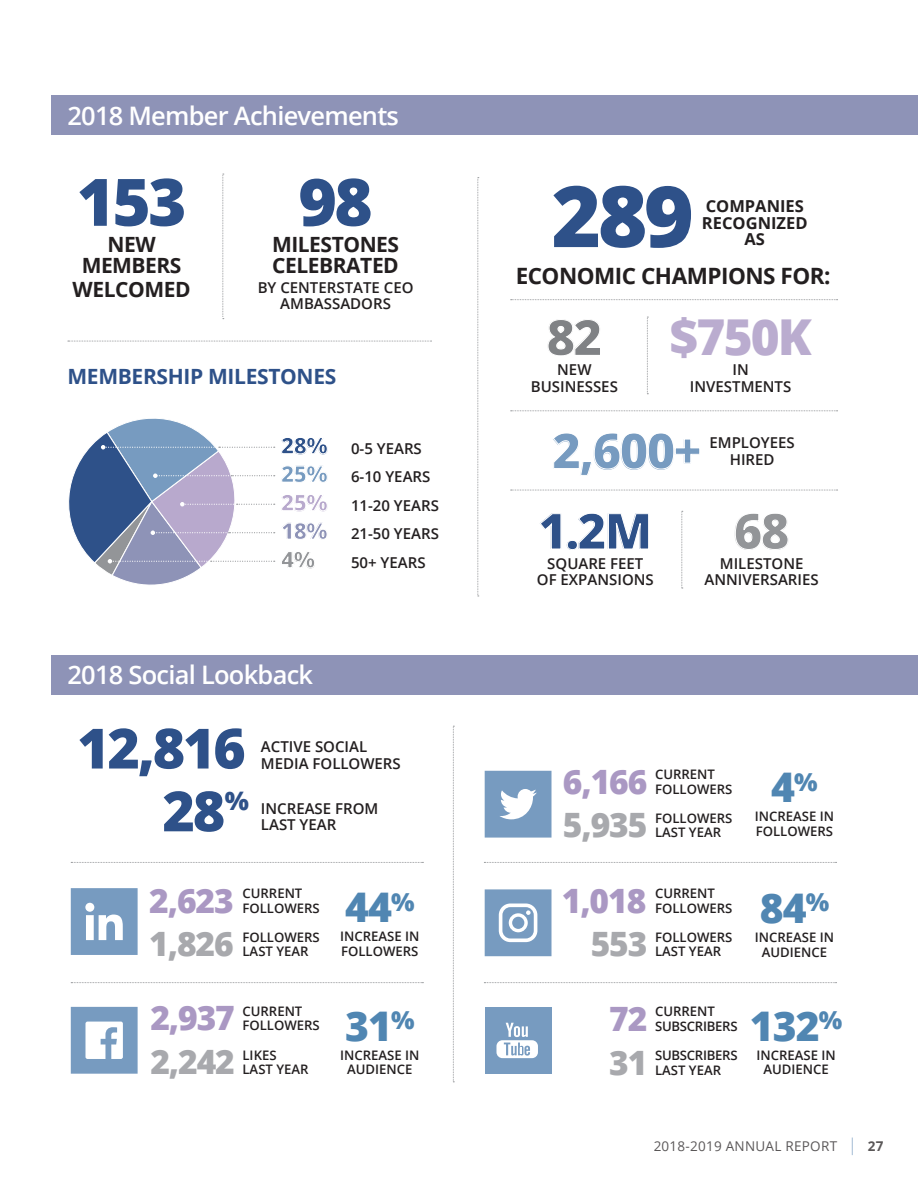
<style>
.page{position:relative;width:918px;height:1188px;background:#fff}
.page>*{position:absolute;margin:0;border:0;box-sizing:border-box;transform-origin:0 0}
.t1{font:800 84.75px "Open Sans";color:#2e5189}
.t2{font:800 65.4px "Open Sans";color:#2e5189}
.t3{font:800 55.5px "Open Sans";letter-spacing:-.04em;color:#2e5189}
.t4{font:800 49.5px "Open Sans";color:#779bc0}
.t5{font:800 49.5px "Open Sans";color:#baaccf}
.t6{font:800 49.5px "Open Sans";color:#2e5189}
.t7{font:800 49.5px "Open Sans";color:#808285}
.t8{font:800 49.5px "Open Sans";color:#939598}
.t9{font:800 40.8px "Open Sans";letter-spacing:-.025em;color:#5086b2}
.t10{font:800 33.6px "Open Sans";letter-spacing:-.035em;color:#aa98c3}
.t11{font:800 33.6px "Open Sans";letter-spacing:-.035em;color:#a8a9ad}
.Section_Title{font:600 25.5px "Open Sans";letter-spacing:-.03em;color:#fff}
.t12{font:700 22.5px "Open Sans";letter-spacing:-.02em;color:#231f20}
.t13{font:800 22.5px "Open Sans";color:#939598}
.t14{font:700 21px/21px "Open Sans";letter-spacing:-.02em;color:#231f20}
.t15{font:700 21px "Open Sans";letter-spacing:-.015em;color:#2e5189}
.t16{font:700 16.5px/16.5px "Open Sans";color:#231f20}
.t17{font:600 15px/16.5px "Open Sans";color:#231f20}
.t18{font:13.5px "Open Sans";letter-spacing:.02em;color:#231f20}
.t19{font:600 13.2px "Open Sans";color:#231f20}
.t20{font:600 13.2px "Open Sans";letter-spacing:-.02em;color:#231f20}
.s1{font-weight:800;font-size:22.5px;color:#2e5189}
.s2{font-weight:800;font-size:22.5px;color:#779bc0}
.s3{font-weight:800;font-size:22.5px;color:#b8a9cd}
.s4{font-weight:800;font-size:22.5px;color:#8e93b7}
.s5{font-size:17.55px;color:#779bc0}
.s6{font-weight:700}
</style>
<div class="page">
<svg style="left:71px;top:888px;width:67px;height:67px;background:#8dabca"></svg>
<svg style="left:71px;top:1007px;width:67px;height:67px"></svg>
<svg style="left:485px;top:771px;width:67px;height:67px;background:#8dabca"></svg>
<svg style="left:511px;top:299px;width:327px;height:1px"></svg>
<svg style="left:511px;top:410px;width:327px;height:1px"></svg>
<svg style="left:511px;top:490px;width:327px;height:1px"></svg>
<svg style="left:647px;top:317px;width:1px;height:77px"></svg>
<svg style="left:681px;top:511px;width:2px;height:78px"></svg>
<svg style="left:477px;top:177px;width:2px;height:420px"></svg>
<svg style="left:68px;top:341px;width:364px;height:1px"></svg>
<svg style="left:68px;top:418px;width:207px;height:167px"></svg>
<svg style="left:222px;top:174px;width:2px;height:145px"></svg>
<div style="left:51px;top:95px;width:867px;height:40px;background:#8e93b7"></div>
<div style="left:51px;top:655px;width:867px;height:40px;background:#8e93b7"></div>
<svg style="left:485px;top:889px;width:67px;height:67px;background:#8baac9"></svg>
<div style="left:485px;top:1008px;width:67px;height:66px;background:#779bc0"></div>
<svg style="left:496px;top:1023px;width:42px;height:35px"></svg>
<svg style="left:71px;top:862px;width:352px;height:1px"></svg>
<svg style="left:484px;top:862px;width:353px;height:1px"></svg>
<svg style="left:71px;top:982px;width:352px;height:1px"></svg>
<svg style="left:484px;top:982px;width:353px;height:1px"></svg>
<svg style="left:453px;top:726px;width:1px;height:356px"></svg>
<p class="Section_Title" style="left:68px;top:98px;width:333px">2018 Member Achievements</p>
<p class="t2" style="left:77px;top:152px;width:111px">153</p>
<p class="t14" style="left:108px;top:234px;width:50px">NEW</p>
<p class="t14" style="left:82px;top:255px;width:101px">MEMBERS</p>
<p class="t14" style="left:73px;top:279px;width:119px">WELCOMED</p>
<p class="t2" style="left:299px;top:152px;width:76px">98</p>
<p class="t14" style="left:272px;top:234px;width:129px">MILESTONES<br>CELEBRATED</p>
<p class="t17" style="left:258px;top:279px;width:157px;text-align:center">BY CENTERSTATE CEO<br>AMBASSADORS</p>
<p class="t15" style="left:68px;top:362px;width:270px">MEMBERSHIP MILESTONES</p>
<p class="t17" style="left:281px;top:440px;width:142px"><span class="s1">28%</span> 0-5 YEARS</p>
<p class="t17" style="left:281px;top:468px;width:151px"><span class="s2">25%</span> 6-10 YEARS</p>
<p class="t17" style="left:281px;top:497px;width:159px"><span class="s3">25%</span> 11-20 YEARS</p>
<p class="t17" style="left:281px;top:525px;width:159px"><span class="s4">18%</span> 21-50 YEARS</p>
<p class="t13" style="left:281px;top:542px;width:36px">4%</p>
<p class="t17" style="left:351px;top:554px;width:76px">50+ YEARS</p>
<p class="Section_Title" style="left:68px;top:658px;width:247px">2018 Social Lookback</p>
<p class="t3" style="left:77px;top:706px;width:170px">12,816</p>
<p class="t3" style="left:162px;top:769px;width:88px">28<sup>%</sup></p>
<p class="t17" style="left:261px;top:738px;width:141px">ACTIVE SOCIAL<br>MEDIA FOLLOWERS</p>
<p class="t17" style="left:261px;top:800px;width:119px">INCREASE FROM<br>LAST YEAR</p>
<p class="t10" style="left:149px;top:875px;width:86px">2,623</p>
<p class="t11" style="left:149px;top:919px;width:86px">1,826</p>
<p class="t19" style="left:243px;top:884px;width:61px">CURRENT</p>
<p class="t19" style="left:243px;top:899px;width:79px">FOLLOWERS</p>
<p class="t19" style="left:243px;top:928px;width:79px">FOLLOWERS</p>
<p class="t19" style="left:243px;top:943px;width:68px">LAST YEAR</p>
<p class="t10" style="left:150px;top:993px;width:86px">2,937</p>
<p class="t11" style="left:150px;top:1036px;width:86px">2,242</p>
<p class="t19" style="left:243px;top:1002px;width:61px">CURRENT</p>
<p class="t19" style="left:243px;top:1017px;width:79px">FOLLOWERS</p>
<p class="t19" style="left:243px;top:1046px;width:36px">LIKES</p>
<p class="t19" style="left:243px;top:1060px;width:68px">LAST YEAR</p>
<p class="t9" style="left:345px;top:876px;width:71px">44<sup>%</sup></p>
<p class="t19" style="left:340px;top:927px;width:81px">INCREASE IN</p>
<p class="t19" style="left:341px;top:942px;width:79px">FOLLOWERS</p>
<p class="t9" style="left:345px;top:995px;width:71px">31<sup>%</sup></p>
<p class="t19" style="left:340px;top:1046px;width:81px">INCREASE IN</p>
<p class="t19" style="left:347px;top:1060px;width:67px">AUDIENCE</p>
<p class="t1" style="left:552px;top:152px;width:144px">289</p>
<p class="t16" style="left:702px;top:198px;width:107px">COMPANIES<br>RECOGNIZED</p>
<p class="t16" style="left:745px;top:231px;width:22px">AS</p>
<p class="t12" style="left:516px;top:260px;width:316px">ECONOMIC CHAMPIONS FOR:</p>
<p class="t7" style="left:546px;top:300px;width:58px">82</p>
<p class="t17" style="left:557px;top:361px;width:36px">NEW</p>
<p class="t17" style="left:531px;top:378px;width:89px">BUSINESSES</p>
<p class="t5" style="left:670px;top:300px;width:144px">$750K</p>
<p class="t17" style="left:733px;top:361px;width:18px">IN</p>
<p class="t17" style="left:690px;top:378px;width:103px">INVESTMENTS</p>
<p class="t4" style="left:552px;top:413px;width:151px">2,600+</p>
<p class="t17" style="left:710px;top:434px;width:87px">EMPLOYEES</p>
<p class="t17" style="left:730px;top:451px;width:46px">HIRED</p>
<p class="t6" style="left:538px;top:493px;width:116px">1.2M</p>
<p class="t17" style="left:547px;top:555px;width:98px">SQUARE FEET</p>
<p class="t17" style="left:537px;top:571px;width:118px">OF EXPANSIONS</p>
<p class="t8" style="left:734px;top:493px;width:58px">68</p>
<p class="t17" style="left:705px;top:555px;width:116px;text-align:center">MILESTONE<br>ANNIVERSARIES</p>
<p class="t10" style="left:563px;top:756px;width:86px">6,166</p>
<p class="t11" style="left:563px;top:800px;width:86px">5,935</p>
<p class="t19" style="left:655px;top:765px;width:61px">CURRENT</p>
<p class="t19" style="left:655px;top:780px;width:79px">FOLLOWERS</p>
<p class="t19" style="left:655px;top:809px;width:79px">FOLLOWERS</p>
<p class="t19" style="left:655px;top:824px;width:68px">LAST YEAR</p>
<p class="t10" style="left:562px;top:875px;width:86px">1,018</p>
<p class="t11" style="left:591px;top:919px;width:58px">553</p>
<p class="t19" style="left:655px;top:884px;width:61px">CURRENT</p>
<p class="t19" style="left:655px;top:899px;width:79px">FOLLOWERS</p>
<p class="t19" style="left:655px;top:928px;width:79px">FOLLOWERS</p>
<p class="t19" style="left:655px;top:943px;width:68px">LAST YEAR</p>
<p class="t9" style="left:771px;top:757px;width:48px">4<sup>%</sup></p>
<p class="t19" style="left:755px;top:808px;width:81px">INCREASE IN</p>
<p class="t19" style="left:756px;top:822px;width:79px">FOLLOWERS</p>
<p class="t9" style="left:760px;top:877px;width:71px">84<sup>%</sup></p>
<p class="t19" style="left:755px;top:928px;width:81px">INCREASE IN</p>
<p class="t19" style="left:762px;top:943px;width:67px">AUDIENCE</p>
<p class="t10" style="left:609px;top:993px;width:40px">72</p>
<p class="t11" style="left:609px;top:1037px;width:40px">31</p>
<p class="t19" style="left:655px;top:1002px;width:61px">CURRENT</p>
<p class="t20" style="left:655px;top:1017px;width:84px">SUBSCRIBERS</p>
<p class="t20" style="left:655px;top:1046px;width:84px">SUBSCRIBERS</p>
<p class="t19" style="left:655px;top:1061px;width:68px">LAST YEAR</p>
<p class="t9" style="left:750px;top:995px;width:94px">132<sup>%</sup></p>
<p class="t19" style="left:757px;top:1046px;width:81px">INCREASE IN</p>
<p class="t19" style="left:764px;top:1060px;width:67px">AUDIENCE</p>
<p class="t18" style="left:653px;top:1137px;width:231px">2018-2019 ANNUAL REPORT <span class="s5">|</span> <span class="s6">27</span></p>
</div>
